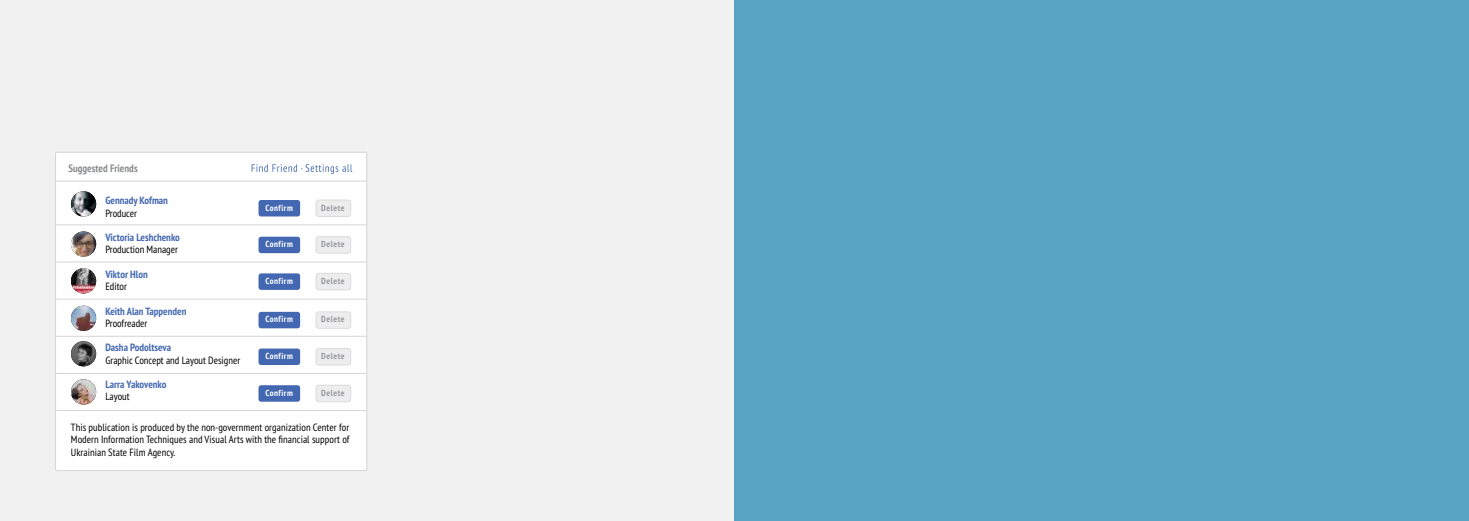
<style>
.page{position:relative;width:1469px;height:521px;background:#fff}
.page>*{position:absolute;margin:0;border:0;box-sizing:border-box;transform-origin:0 0}
.t1{font:700 condensed 10.67px "PT Sans";color:#8a8c8e}
.t2{font:condensed 10.5px/12.2px "PT Sans Pro";color:#000;text-align:justify}
.t3{font:700 condensed 10.5px "PT Sans Pro";color:#4368b1}
.t4{font:700 condensed 8.75px "PT Sans Pro";letter-spacing:.06em;color:#fff}
.t5{font:700 condensed 8.75px "PT Sans Pro";letter-spacing:.06em;color:#97999c}
</style>
<div class="page">
<div style="left:0;top:0;width:749px;height:521px;background:#f1f1f2"></div>
<div style="left:734px;top:0;width:734px;height:521px;background:#56a3c2"></div>
<div style="left:55px;top:152px;width:312px;height:319px;background:#fff;border:1px solid #d3d5d6"></div>
<svg style="left:251px;top:164px;width:101px;height:10px"></svg>
<hr style="left:55px;top:181px;width:312px;height:1px;background:#d3d5d6">
<hr style="left:55px;top:224px;width:312px;height:1px;background:#d3d5d6">
<hr style="left:55px;top:262px;width:312px;height:1px;background:#d3d5d6">
<hr style="left:55px;top:299px;width:312px;height:1px;background:#d3d5d6">
<hr style="left:55px;top:336px;width:312px;height:1px;background:#d3d5d6">
<hr style="left:55px;top:373px;width:312px;height:1px;background:#d3d5d6">
<hr style="left:55px;top:410px;width:312px;height:1px;background:#d3d5d6">
<img style="left:71px;top:191px;width:25px;height:25px;border-radius:13px">
<img style="left:71px;top:231px;width:25px;height:26px;border-radius:13px">
<img style="left:71px;top:268px;width:25px;height:25px;border-radius:13px">
<img style="left:71px;top:306px;width:25px;height:25px;border-radius:13px">
<img style="left:71px;top:341px;width:25px;height:25px;border-radius:13px">
<img style="left:71px;top:379px;width:25px;height:25px;border-radius:13px">
<div style="left:258px;top:200px;width:42px;height:16px;background:#4368b1;border-radius:3px"></div>
<div style="left:316px;top:200px;width:35px;height:16px;background:#ededee;border-radius:3px"></div>
<div style="left:316px;top:200px;width:35px;height:17px;border:1px solid #dadbdc;border-radius:3px"></div>
<div style="left:258px;top:237px;width:42px;height:16px;background:#4368b1;border-radius:3px"></div>
<div style="left:316px;top:237px;width:35px;height:16px;background:#ededee;border-radius:3px"></div>
<div style="left:316px;top:236px;width:35px;height:18px;border:1px solid #dadbdc;border-radius:3px"></div>
<div style="left:258px;top:273px;width:42px;height:17px;background:#4368b1;border-radius:3px"></div>
<div style="left:316px;top:273px;width:35px;height:17px;background:#ededee;border-radius:3px"></div>
<div style="left:316px;top:273px;width:35px;height:17px;border:1px solid #dadbdc;border-radius:3px"></div>
<div style="left:258px;top:312px;width:42px;height:16px;background:#4368b1;border-radius:3px"></div>
<div style="left:316px;top:312px;width:35px;height:16px;background:#ededee;border-radius:3px"></div>
<div style="left:316px;top:311px;width:35px;height:18px;border:1px solid #dadbdc;border-radius:3px"></div>
<div style="left:258px;top:348px;width:42px;height:17px;background:#4368b1;border-radius:3px"></div>
<div style="left:316px;top:348px;width:35px;height:17px;background:#ededee;border-radius:3px"></div>
<div style="left:316px;top:348px;width:35px;height:17px;border:1px solid #dadbdc;border-radius:3px"></div>
<div style="left:258px;top:385px;width:42px;height:17px;background:#4368b1;border-radius:3px"></div>
<div style="left:316px;top:385px;width:35px;height:17px;background:#ededee;border-radius:3px"></div>
<div style="left:316px;top:385px;width:35px;height:17px;border:1px solid #dadbdc;border-radius:3px"></div>
<p class="t1" style="left:68px;top:161px;width:71px">Suggested Friends</p>
<p class="t3" style="left:105px;top:194px;width:64px">Gennady Kofman</p>
<p class="t2" style="left:105px;top:207px;width:33px">Producer</p>
<p class="t3" style="left:105px;top:231px;width:76px">Victoria Leshchenko</p>
<p class="t2" style="left:105px;top:243px;width:74px">Production Manager</p>
<p class="t3" style="left:105px;top:267px;width:44px">Viktor Hlon</p>
<p class="t2" style="left:105px;top:280px;width:23px">Editor</p>
<p class="t3" style="left:105px;top:304px;width:83px">Keith Alan Tappenden</p>
<p class="t2" style="left:105px;top:317px;width:44px">Proofreader</p>
<p class="t3" style="left:105px;top:341px;width:67px">Dasha Podoltseva</p>
<p class="t2" style="left:105px;top:354px;width:136px">Graphic Concept and Layout Designer</p>
<p class="t3" style="left:105px;top:378px;width:63px">Larra Yakovenko</p>
<p class="t2" style="left:105px;top:390px;width:26px">Layout</p>
<p class="t4" style="left:265px;top:202px;width:29px">Confirm</p>
<p class="t5" style="left:321px;top:202px;width:25px">Delete</p>
<p class="t4" style="left:265px;top:238px;width:29px">Confirm</p>
<p class="t5" style="left:321px;top:238px;width:25px">Delete</p>
<p class="t4" style="left:265px;top:275px;width:29px">Confirm</p>
<p class="t5" style="left:321px;top:275px;width:25px">Delete</p>
<p class="t4" style="left:265px;top:314px;width:29px">Confirm</p>
<p class="t5" style="left:321px;top:314px;width:25px">Delete</p>
<p class="t4" style="left:265px;top:350px;width:29px">Confirm</p>
<p class="t5" style="left:321px;top:350px;width:25px">Delete</p>
<p class="t4" style="left:265px;top:387px;width:29px">Confirm</p>
<p class="t5" style="left:321px;top:387px;width:25px">Delete</p>
<p class="t2" style="left:71px;top:421px;width:280px">This publication is produced by the non-government organization Center for Modern Information Techniques and Visual Arts with the financial support of Ukrainian State Film Agency.</p>
</div>
